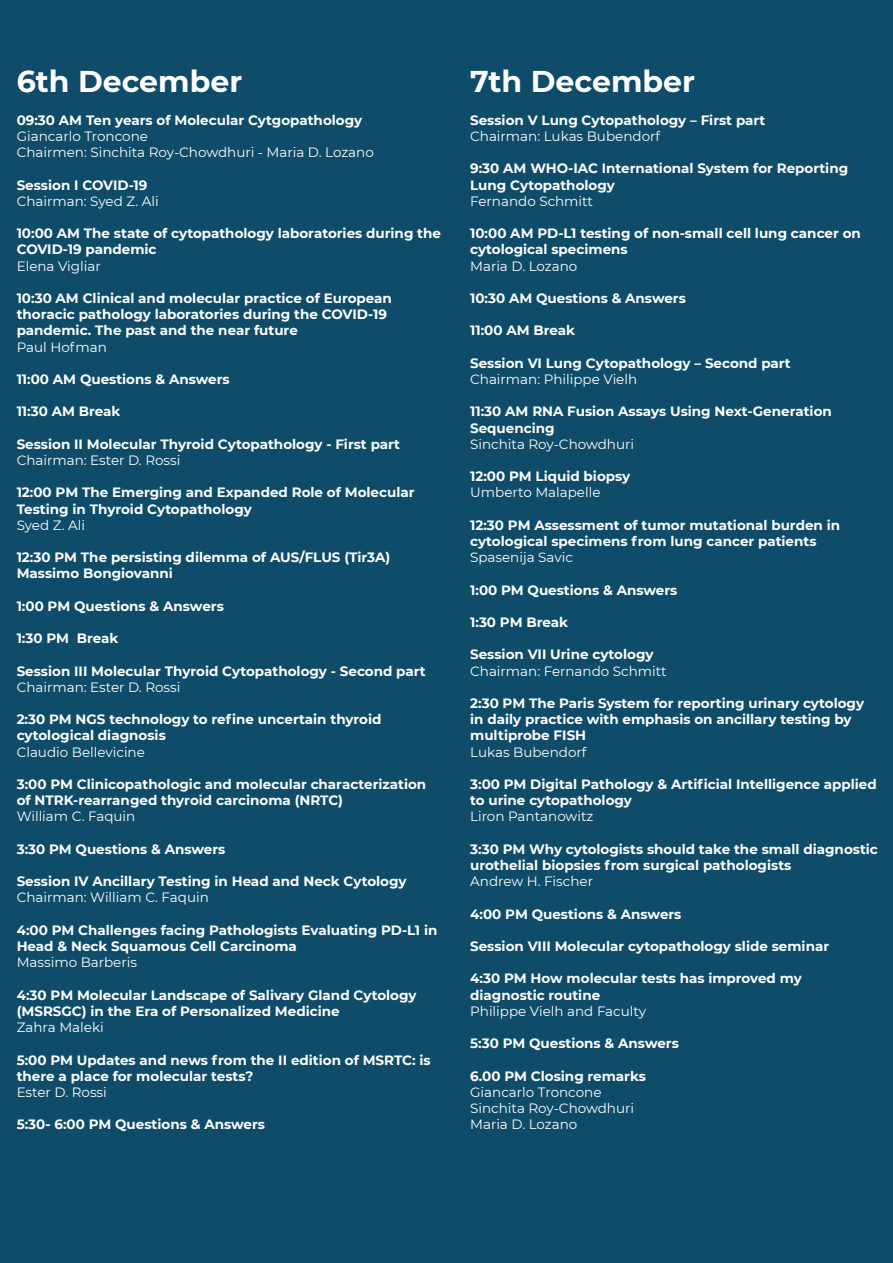
<style>
.page{position:relative;width:893px;height:1263px;background:#0e4c69}
.page>*{position:absolute;margin:0;border:0;box-sizing:border-box;transform-origin:0 0}
.t1{font:700 30px "Montserrat";color:#fff}
.t2{font:700 13.5px/16.2px "Montserrat";color:#fff}
.t3{font:13.5px/16.2px "Montserrat";color:#fff}
</style>
<div class="page">
<h1 class="t1" style="left:17px;top:60px;width:227px">6th December</h1>
<p class="t2" style="left:17px;top:111px;width:347px">09:30 AM Ten years of Molecular Cytgopathology</p>
<p class="t3" style="left:17px;top:128px;width:359px">Giancarlo Troncone<br>Chairmen: Sinchita Roy-Chowdhuri - Maria D. Lozano</p>
<p class="t2" style="left:17px;top:176px;width:132px">Session I COVID-19</p>
<p class="t3" style="left:17px;top:192px;width:144px">Chairman: Syed Z. Ali</p>
<p class="t2" style="left:17px;top:225px;width:426px">10:00 AM The state of cytopathology laboratories during the<br>COVID-19 pandemic</p>
<p class="t3" style="left:17px;top:257px;width:86px">Elena Vigliar</p>
<p class="t2" style="left:17px;top:289px;width:377px">10:30 AM Clinical and molecular practice of European thoracic pathology laboratories during the COVID-19 pandemic. The past and the near future</p>
<p class="t3" style="left:17px;top:338px;width:92px">Paul Hofman</p>
<p class="t2" style="left:17px;top:370px;width:215px">11:00 AM Questions &amp; Answers</p>
<p class="t2" style="left:17px;top:403px;width:105px">11:30 AM Break</p>
<p class="t2" style="left:17px;top:435px;width:385px">Session II Molecular Thyroid Cytopathology - First part</p>
<p class="t3" style="left:17px;top:452px;width:165px">Chairman: Ester D. Rossi</p>
<p class="t2" style="left:17px;top:484px;width:399px">12:00 PM The Emerging and Expanded Role of Molecular<br>Testing in Thyroid Cytopathology</p>
<p class="t3" style="left:17px;top:516px;width:70px">Syed Z. Ali</p>
<p class="t2" style="left:17px;top:549px;width:375px">12:30 PM The persisting dilemma of AUS/FLUS (Tir3A)<br>Massimo Bongiovanni</p>
<p class="t2" style="left:17px;top:597px;width:209px">1:00 PM Questions &amp; Answers</p>
<p class="t2" style="left:17px;top:630px;width:103px">1:30 PM Break</p>
<p class="t2" style="left:17px;top:662px;width:411px">Session III Molecular Thyroid Cytopathology - Second part</p>
<p class="t3" style="left:17px;top:678px;width:165px">Chairman: Ester D. Rossi</p>
<p class="t2" style="left:17px;top:711px;width:366px">2:30 PM NGS technology to refine uncertain thyroid cytological diagnosis</p>
<p class="t3" style="left:17px;top:743px;width:130px">Claudio Bellevicine</p>
<p class="t2" style="left:17px;top:775px;width:411px">3:00 PM Clinicopathologic and molecular characterization of NTRK-rearranged thyroid carcinoma (NRTC)</p>
<p class="t3" style="left:17px;top:808px;width:120px">William C. Faquin</p>
<p class="t2" style="left:17px;top:840px;width:210px">3:30 PM Questions &amp; Answers</p>
<p class="t2" style="left:17px;top:873px;width:391px">Session IV Ancillary Testing in Head and Neck Cytology</p>
<p class="t3" style="left:17px;top:889px;width:194px">Chairman: William C. Faquin</p>
<p class="t2" style="left:17px;top:921px;width:422px">4:00 PM Challenges facing Pathologists Evaluating PD-L1 in<br>Head &amp; Neck Squamous Cell Carcinoma</p>
<p class="t3" style="left:17px;top:954px;width:122px">Massimo Barberis</p>
<p class="t2" style="left:17px;top:986px;width:401px">4:30 PM Molecular Landscape of Salivary Gland Cytology (MSRSGC) in the Era of Personalized Medicine</p>
<p class="t3" style="left:17px;top:1019px;width:88px">Zahra Maleki</p>
<p class="t2" style="left:17px;top:1051px;width:415px">5:00 PM Updates and news from the II edition of MSRTC: is there a place for molecular tests?</p>
<p class="t3" style="left:17px;top:1083px;width:92px">Ester D. Rossi</p>
<p class="t2" style="left:17px;top:1116px;width:250px">5:30- 6:00 PM Questions &amp; Answers</p>
<h1 class="t1" style="left:470px;top:60px;width:226px">7th December</h1>
<p class="t2" style="left:470px;top:111px;width:297px">Session V Lung Cytopathology – First part</p>
<p class="t3" style="left:470px;top:128px;width:191px">Chairman: Lukas Bubendorf</p>
<p class="t2" style="left:470px;top:160px;width:380px">9:30 AM WHO-IAC International System for Reporting<br>Lung Cytopathology</p>
<p class="t3" style="left:470px;top:192px;width:124px">Fernando Schmitt</p>
<p class="t2" style="left:470px;top:225px;width:392px">10:00 AM PD-L1 testing of non-small cell lung cancer on cytological specimens</p>
<p class="t3" style="left:470px;top:257px;width:109px">Maria D. Lozano</p>
<p class="t2" style="left:470px;top:289px;width:217px">10:30 AM Questions &amp; Answers</p>
<p class="t2" style="left:470px;top:322px;width:106px">11:00 AM Break</p>
<p class="t2" style="left:470px;top:354px;width:322px">Session VI Lung Cytopathology – Second part</p>
<p class="t3" style="left:470px;top:371px;width:169px">Chairman: Philippe Vielh</p>
<p class="t2" style="left:470px;top:403px;width:363px">11:30 AM RNA Fusion Assays Using Next-Generation<br>Sequencing</p>
<p class="t3" style="left:470px;top:435px;width:165px">Sinchita Roy-Chowdhuri</p>
<p class="t2" style="left:470px;top:468px;width:162px">12:00 PM Liquid biopsy</p>
<p class="t3" style="left:470px;top:484px;width:132px">Umberto Malapelle</p>
<p class="t2" style="left:470px;top:516px;width:371px">12:30 PM Assessment of tumor mutational burden in cytological specimens from lung cancer patients</p>
<p class="t3" style="left:470px;top:549px;width:104px">Spasenija Savic</p>
<p class="t2" style="left:470px;top:581px;width:209px">1:00 PM Questions &amp; Answers</p>
<p class="t2" style="left:470px;top:613px;width:99px">1:30 PM Break</p>
<p class="t2" style="left:470px;top:646px;width:185px">Session VII Urine cytology</p>
<p class="t3" style="left:470px;top:662px;width:198px">Chairman: Fernando Schmitt</p>
<p class="t2" style="left:470px;top:694px;width:395px">2:30 PM The Paris System for reporting urinary cytology in daily practice with emphasis on ancillary testing by multiprobe FISH</p>
<p class="t3" style="left:470px;top:743px;width:118px">Lukas Bubendorf</p>
<p class="t2" style="left:470px;top:775px;width:408px">3:00 PM Digital Pathology &amp; Artificial Intelligence applied to urine cytopathology</p>
<p class="t3" style="left:470px;top:808px;width:125px">Liron Pantanowitz</p>
<p class="t2" style="left:470px;top:840px;width:409px">3:30 PM Why cytologists should take the small diagnostic urothelial biopsies from surgical pathologists</p>
<p class="t3" style="left:470px;top:873px;width:124px">Andrew H. Fischer</p>
<p class="t2" style="left:470px;top:905px;width:213px">4:00 PM Questions &amp; Answers</p>
<p class="t2" style="left:470px;top:937px;width:360px">Session VIII Molecular cytopathology slide seminar</p>
<p class="t2" style="left:470px;top:970px;width:333px">4:30 PM How molecular tests has improved my diagnostic routine</p>
<p class="t3" style="left:470px;top:1002px;width:178px">Philippe Vielh and Faculty</p>
<p class="t2" style="left:470px;top:1035px;width:210px">5:30 PM Questions &amp; Answers</p>
<p class="t2" style="left:470px;top:1067px;width:177px">6.00 PM Closing remarks</p>
<p class="t3" style="left:470px;top:1083px;width:165px">Giancarlo Troncone<br>Sinchita Roy-Chowdhuri<br>Maria D. Lozano</p>
</div>
